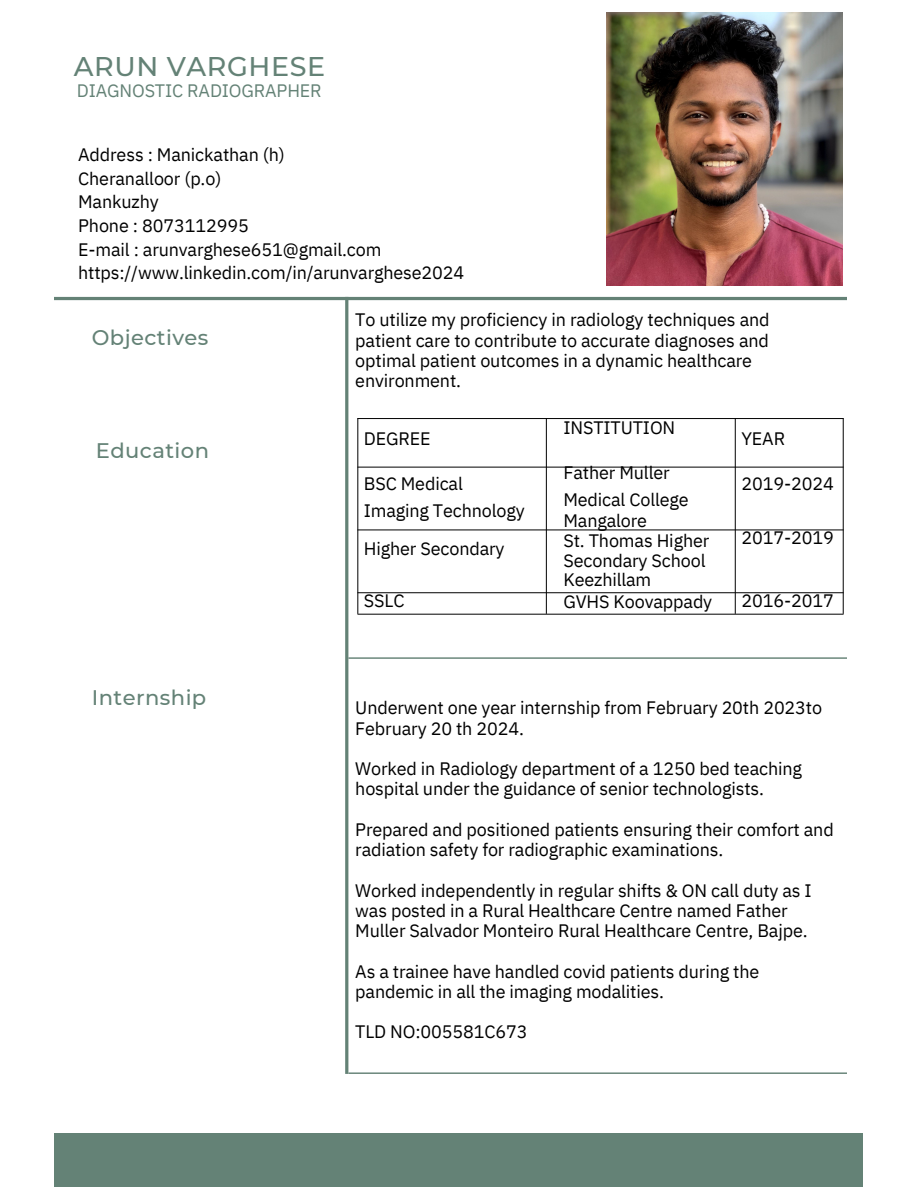
<style>
.page{position:relative;width:918px;height:1188px;background:#fff}
.page>*{position:absolute;margin:0;border:0;box-sizing:border-box;transform-origin:0 0}
.t1{font:500 27px "Montserrat";letter-spacing:.02em;color:#648276}
.t2{font:500 21px "Montserrat";letter-spacing:.02em;color:#648276}
.t3{font:18px/20.2px "IBM Plex Sans";letter-spacing:-.01em;color:#000}
.t4{font:18px "IBM Plex Sans";letter-spacing:-.01em;color:#648276}
</style>
<div class="page">
<div style="left:54px;top:1133px;width:809px;height:54px;background:#648276"></div>
<hr style="left:357px;top:418px;width:487px;height:1px;background:#000">
<hr style="left:357px;top:467px;width:487px;height:1px;background:#000">
<hr style="left:357px;top:530px;width:487px;height:1px;background:#000">
<hr style="left:357px;top:592px;width:487px;height:1px;background:#000">
<hr style="left:357px;top:614px;width:487px;height:1px;background:#000">
<hr style="left:357px;top:418px;width:1px;height:196px;background:#000">
<hr style="left:546px;top:418px;width:1px;height:196px;background:#000">
<hr style="left:735px;top:418px;width:1px;height:196px;background:#000">
<hr style="left:843px;top:418px;width:1px;height:196px;background:#000">
<hr style="left:54px;top:297px;width:792px;height:3px;background:#648276">
<hr style="left:348px;top:657px;width:498px;height:2px;background:#648276">
<hr style="left:348px;top:1072px;width:498px;height:2px;background:#648276">
<hr style="left:345px;top:297px;width:3px;height:777px;background:#648276">
<img style="left:606px;top:13px;width:236px;height:272px">
<p class="t1" style="left:74px;top:50px;width:253px">ARUN VARGHESE</p>
<p class="t4" style="left:77px;top:79px;width:246px">DIAGNOSTIC RADIOGRAPHER</p>
<p class="t3" style="left:78px;top:144px;width:208px">Address : Manickathan (h)</p>
<p class="t3" style="left:78px;top:168px;width:145px">Cheranalloor (p.o)</p>
<p class="t3" style="left:78px;top:191px;width:82px">Mankuzhy</p>
<p class="t3" style="left:78px;top:215px;width:172px">Phone : 8073112995</p>
<p class="t3" style="left:78px;top:239px;width:305px">E-mail : arunvarghese651@gmail.com</p>
<p class="t3" style="left:78px;top:262px;width:388px">https://www.linkedin.com/in/arunvarghese2024</p>
<p class="t2" style="left:92px;top:325px;width:118px">Objectives</p>
<p class="t2" style="left:96px;top:438px;width:115px">Education</p>
<p class="t2" style="left:92px;top:685px;width:116px">Internship</p>
<p class="t3" style="left:355px;top:310px;width:416px">To utilize my proficiency in radiology techniques and patient care to contribute to accurate diagnoses and optimal patient outcomes in a dynamic healthcare environment.</p>
<p class="t3" style="left:364px;top:428px;width:68px">DEGREE</p>
<p class="t3" style="left:364px;top:473px;width:101px">BSC Medical</p>
<p class="t3" style="left:364px;top:500px;width:162px">Imaging Technology</p>
<p class="t3" style="left:364px;top:538px;width:142px">Higher Secondary</p>
<p class="t3" style="left:364px;top:590px;width:42px">SSLC</p>
<p class="t3" style="left:563px;top:418px;width:113px">INSTITUTION</p>
<p class="t3" style="left:563px;top:463px;width:108px">Father Muller</p>
<p class="t3" style="left:563px;top:490px;width:127px">Medical College</p>
<p class="t3" style="left:563px;top:510px;width:85px">Mangalore</p>
<p class="t3" style="left:563px;top:530px;width:147px">St. Thomas Higher</p>
<p class="t3" style="left:563px;top:550px;width:144px">Secondary School</p>
<p class="t3" style="left:563px;top:569px;width:89px">Keezhillam</p>
<p class="t3" style="left:563px;top:591px;width:150px">GVHS Koovappady</p>
<p class="t3" style="left:741px;top:429px;width:45px">YEAR</p>
<p class="t3" style="left:741px;top:474px;width:94px">2019-2024</p>
<p class="t3" style="left:741px;top:527px;width:94px">2017-2019</p>
<p class="t3" style="left:741px;top:590px;width:94px">2016-2017</p>
<p class="t3" style="left:355px;top:697px;width:468px">Underwent one year internship from February 20th 2023to<br>February 20 th 2024.</p>
<p class="t3" style="left:355px;top:758px;width:448px">Worked in Radiology department of a 1250 bed teaching hospital under the guidance of senior technologists.</p>
<p class="t3" style="left:355px;top:819px;width:480px">Prepared and positioned patients ensuring their comfort and radiation safety for radiographic examinations.</p>
<p class="t3" style="left:355px;top:880px;width:458px">Worked independently in regular shifts &amp; ON call duty as I was posted in a Rural Healthcare Centre named Father<br>Muller Salvador Monteiro Rural Healthcare Centre, Bajpe.</p>
<p class="t3" style="left:355px;top:961px;width:406px">As a trainee have handled covid patients during the pandemic in all the imaging modalities.</p>
<p class="t3" style="left:355px;top:1021px;width:174px">TLD NO:005581C673</p>
</div>
